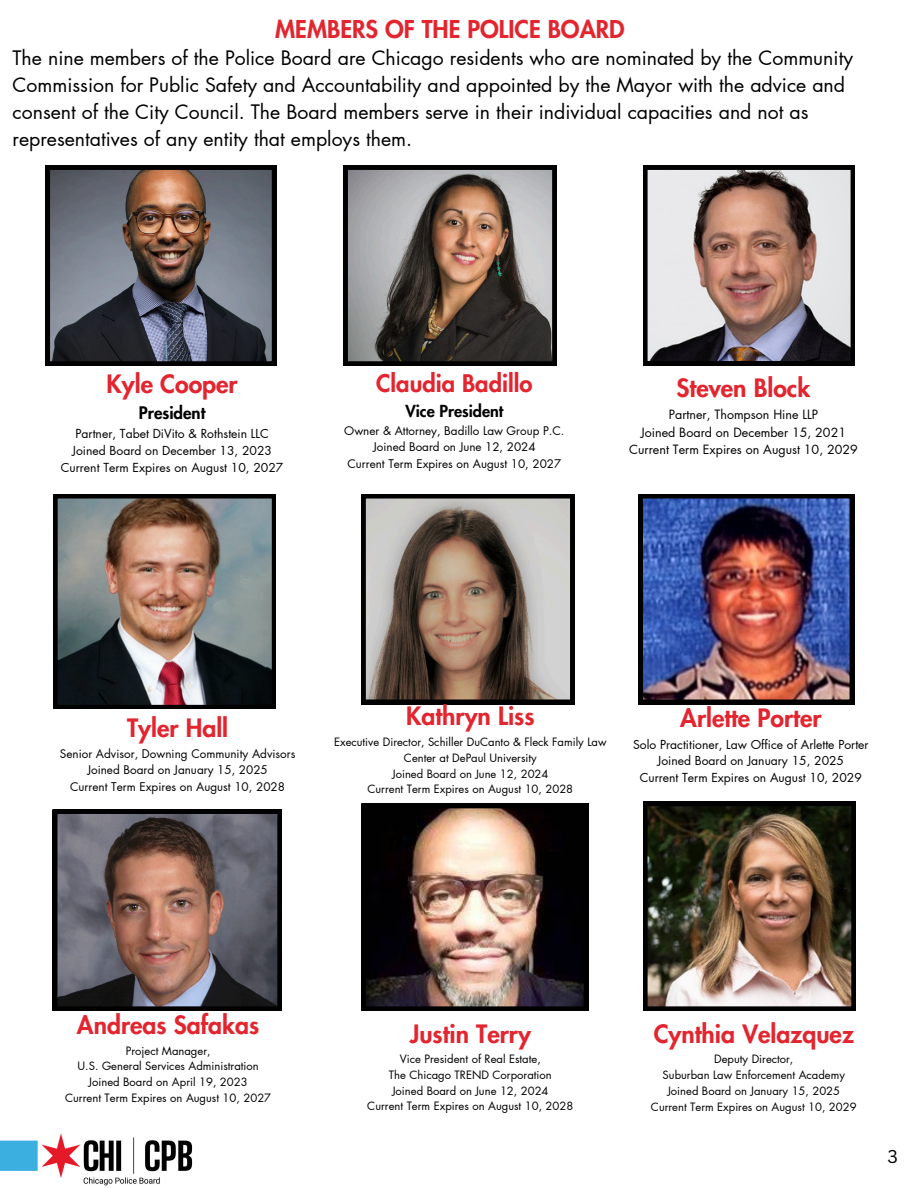
<style>
.page{position:relative;width:918px;height:1188px;background:#fff}
.page>*{position:absolute;margin:0;border:0;box-sizing:border-box;transform-origin:0 0}
.t1{font:800 24.75px "Futura LT Pro";color:#e2252f}
.t2{font:800 24px "Futura LT Pro";color:#e2252f}
.t3{font:800 23.7px "Futura LT Pro";color:#e2252f}
.t4{font:19.5px/27px "Futura LT Pro";color:#000}
.t5{font:18px "Canva Sans";color:#000}
.t6{font:800 16.95px "Futura LT Pro";color:#000}
.t7{font:800 16.2px "Futura LT Pro";color:#000}
.t8{font:12.45px/17.4px "Futura LT Pro";color:#000;text-align:center}
.t9{font:12.15px/17px "Futura LT Pro";color:#000;text-align:center}
.t10{font:11.7px/16.4px "Futura LT Pro";color:#000;text-align:center}
.t11{font:11.25px/15.8px "Futura LT Pro";color:#000;text-align:center}
</style>
<div class="page">
<img style="left:46px;top:165px;width:230px;height:201px">
<img style="left:0;top:1133px;width:193px;height:53px">
<svg style="left:343px;top:165px;width:214px;height:201px;background:#726863"></svg>
<svg style="left:361px;top:494px;width:214px;height:210px;background:#867970"></svg>
<svg style="left:53px;top:809px;width:228px;height:202px;background:#695a5a"></svg>
<img style="left:53px;top:494px;width:223px;height:215px">
<img style="left:639px;top:494px;width:215px;height:210px">
<img style="left:643px;top:802px;width:213px;height:209px">
<svg style="left:643px;top:165px;width:212px;height:200px;background:#9f8e8b"></svg>
<img style="left:361px;top:804px;width:227px;height:207px">
<p class="t2" style="left:275px;top:18px;width:351px">MEMBERS OF THE POLICE BOARD</p>
<p class="t4" style="left:12px;top:45px;width:842px">The nine members of the Police Board are Chicago residents who are nominated by the Community Commission for Public Safety and Accountability and appointed by the Mayor with the advice and consent of the City Council. The Board members serve in their individual capacities and not as representatives of any entity that employs them.</p>
<h1 class="t1" style="left:107px;top:372px;width:133px">Kyle Cooper</h1>
<h1 class="t6" style="left:139px;top:405px;width:68px">President</h1>
<h1 class="t9" style="left:61px;top:425px;width:224px">Partner, Tabet DiVito &amp; Rothstein LLC<br>Joined Board on December 13, 2023<br>Current Term Expires on August 10, 2027</h1>
<h2 class="t3" style="left:376px;top:372px;width:158px">Claudia Badillo</h2>
<h2 class="t7" style="left:405px;top:404px;width:99px">Vice President</h2>
<h2 class="t10" style="left:344px;top:423px;width:222px">Owner &amp; Attorney, Badillo Law Group P.C.<br>Joined Board on June 12, 2024<br>Current Term Expires on August 10, 2027</h2>
<p class="t1" style="left:677px;top:377px;width:135px">Steven Block</p>
<p class="t8" style="left:629px;top:407px;width:230px">Partner, Thompson Hine LLP<br>Joined Board on December 15, 2021<br>Current Term Expires on August 10, 2029</p>
<h2 class="t1" style="left:127px;top:716px;width:103px">Tyler Hall</h2>
<h2 class="t10" style="left:60px;top:746px;width:237px">Senior Advisor, Downing Community Advisors<br>Joined Board on January 15, 2025<br>Current Term Expires on August 10, 2028</h2>
<p class="t1" style="left:406px;top:705px;width:130px">Kathryn Liss</p>
<h2 class="t11" style="left:334px;top:735px;width:274px">Executive Director, Schiller DuCanto &amp; Fleck Family Law<br>Center at DePaul University</h2>
<p class="t11" style="left:392px;top:766px;width:158px">Joined Board on June 12, 2024</p>
<h2 class="t11" style="left:367px;top:782px;width:207px">Current Term Expires on August 10, 2028</h2>
<p class="t1" style="left:680px;top:706px;width:143px">Arlette Porter</p>
<p class="t9" style="left:633px;top:736px;width:237px">Solo Practitioner, Law Office of Arlette Porter<br>Joined Board on January 15, 2025<br>Current Term Expires on August 10, 2029</p>
<h2 class="t1" style="left:77px;top:1013px;width:184px">Andreas Safakas</h2>
<h2 class="t11" style="left:65px;top:1043px;width:208px">Project Manager,<br>U.S. General Services Administration<br>Joined Board on April 19, 2023<br>Current Term Expires on August 10, 2027</h2>
<p class="t1" style="left:410px;top:1022px;width:123px">Justin Terry</p>
<p class="t11" style="left:367px;top:1052px;width:208px">Vice President of Real Estate,<br>The Chicago TREND Corporation<br>Joined Board on June 12, 2024<br>Current Term Expires on August 10, 2028</p>
<p class="t1" style="left:654px;top:1022px;width:202px">Cynthia Velazquez</p>
<p class="t11" style="left:663px;top:1052px;width:184px">Deputy Director,<br>Suburban Law Enforcement Academy</p>
<p class="t11" style="left:667px;top:1083px;width:174px">Joined Board on January 15, 2025</p>
<p class="t11" style="left:651px;top:1099px;width:207px">Current Term Expires on August 10, 2029</p>
<h3 class="t5" style="left:888px;top:1144px;width:12px">3</h3>
</div>
